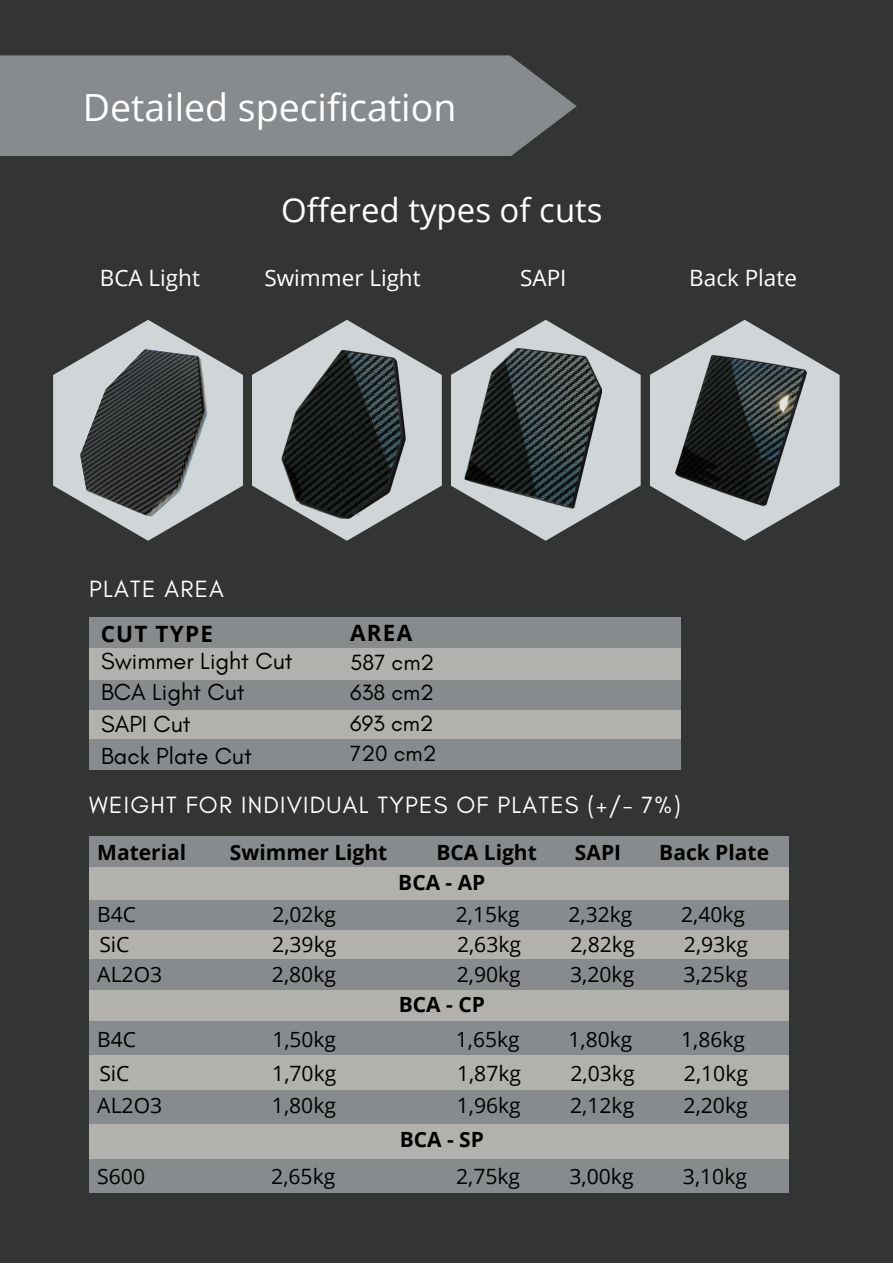
<style>
.page{position:relative;width:893px;height:1264px;background:#fff}
.page>*{position:absolute;margin:0;border:0;box-sizing:border-box;transform-origin:0 0}
.t1{font:37.5px "Open Sans";color:#fff}
.t2{font:33px "Open Sans";color:#fff}
.t3{font:24px "Glacial Indifference";letter-spacing:.05em;color:#fff}
.t4{font:23.7px/31.7px "Glacial Indifference";color:#000}
.t5{font:22.5px "Open Sans";color:#fff}
.t6{font:22.5px/30.3px "Glacial Indifference";color:#000}
.t7{font:700 22.5px "Open Sans";letter-spacing:.05em;color:#000}
.t8{font:21.15px "Open Sans";color:#000}
.t9{font:700 21px "Open Sans";color:#000}
.t10{font:21px "Open Sans";color:#000}
</style>
<div class="page">
<div style="left:0;top:0;width:892px;height:1262px;background:#333434"></div>
<div style="left:0;top:55px;width:576px;height:101px;background:#888b8d"></div>
<div style="left:89px;top:867px;width:699px;height:32px;background:#b3b1ae"></div>
<div style="left:89px;top:836px;width:699px;height:31px;background:#888b8d"></div>
<div style="left:89px;top:899px;width:699px;height:30px;background:#888b8d"></div>
<div style="left:89px;top:929px;width:699px;height:31px;background:#b3b1ae"></div>
<div style="left:89px;top:988px;width:699px;height:32px;background:#b3b1ae"></div>
<div style="left:89px;top:1054px;width:699px;height:36px;background:#b3b1ae"></div>
<div style="left:89px;top:959px;width:699px;height:30px;background:#888b8d"></div>
<div style="left:89px;top:1020px;width:699px;height:34px;background:#888b8d"></div>
<svg style="left:53px;top:320px;width:190px;height:220px"></svg>
<svg style="left:252px;top:320px;width:190px;height:220px"></svg>
<svg style="left:451px;top:320px;width:189px;height:220px"></svg>
<svg style="left:650px;top:320px;width:189px;height:220px"></svg>
<img style="left:78px;top:343px;width:135px;height:175px">
<img style="left:282px;top:350px;width:123px;height:168px">
<img style="left:463px;top:349px;width:139px;height:163px">
<img style="left:674px;top:355px;width:132px;height:157px">
<div style="left:89px;top:648px;width:591px;height:32px;background:#b3b1ae"></div>
<div style="left:89px;top:617px;width:591px;height:31px;background:#888b8d"></div>
<div style="left:89px;top:680px;width:591px;height:30px;background:#888b8d"></div>
<div style="left:89px;top:710px;width:591px;height:30px;background:#b3b1ae"></div>
<div style="left:89px;top:739px;width:591px;height:30px;background:#888b8d"></div>
<div style="left:89px;top:1090px;width:699px;height:33px;background:#888b8d"></div>
<div style="left:89px;top:1124px;width:699px;height:35px;background:#b3b1ae"></div>
<div style="left:89px;top:1159px;width:699px;height:34px;background:#888b8d"></div>
<h1 class="t1" style="left:83px;top:81px;width:375px">Detailed specification</h1>
<h2 class="t2" style="left:281px;top:186px;width:323px">Offered types of cuts</h2>
<p class="t5" style="left:100px;top:262px;width:102px">BCA Light</p>
<p class="t5" style="left:264px;top:262px;width:158px">Swimmer Light</p>
<p class="t5" style="left:520px;top:262px;width:48px">SAPI</p>
<p class="t5" style="left:689px;top:262px;width:109px">Back Plate</p>
<p class="t3" style="left:89px;top:574px;width:136px">PLATE AREA</p>
<p class="t7" style="left:101px;top:618px;width:114px">CUT TYPE</p>
<p class="t4" style="left:101px;top:644px;width:193px">Swimmer Light Cut<br>BCA Light Cut<br>SAPI Cut<br>Back Plate Cut</p>
<p class="t7" style="left:350px;top:617px;width:63px">AREA</p>
<p class="t6" style="left:350px;top:647px;width:88px">587 cm2<br>638 cm2<br>693 cm2<br>720 cm2</p>
<p class="t3" style="left:89px;top:789px;width:593px">WEIGHT FOR INDIVIDUAL TYPES OF PLATES (+/- 7%)</p>
<p class="t9" style="left:97px;top:837px;width:90px">Material</p>
<p class="t9" style="left:230px;top:837px;width:159px">Swimmer Light</p>
<p class="t9" style="left:436px;top:837px;width:102px">BCA Light</p>
<p class="t9" style="left:575px;top:837px;width:48px">SAPI</p>
<p class="t9" style="left:659px;top:837px;width:111px">Back Plate</p>
<p class="t9" style="left:398px;top:867px;width:89px">BCA - AP</p>
<p class="t10" style="left:97px;top:899px;width:40px">B4C</p>
<p class="t10" style="left:272px;top:899px;width:65px">2,02kg</p>
<p class="t10" style="left:456px;top:899px;width:65px">2,15kg</p>
<p class="t10" style="left:568px;top:899px;width:65px">2,32kg</p>
<p class="t10" style="left:681px;top:899px;width:65px">2,40kg</p>
<p class="t8" style="left:99px;top:929px;width:32px">SiC</p>
<p class="t8" style="left:272px;top:929px;width:66px">2,39kg</p>
<p class="t8" style="left:457px;top:929px;width:66px">2,63kg</p>
<p class="t8" style="left:570px;top:929px;width:66px">2,82kg</p>
<p class="t8" style="left:684px;top:929px;width:66px">2,93kg</p>
<p class="t8" style="left:97px;top:959px;width:66px">AL2O3</p>
<p class="t8" style="left:272px;top:959px;width:66px">2,80kg</p>
<p class="t8" style="left:456px;top:959px;width:66px">2,90kg</p>
<p class="t8" style="left:570px;top:959px;width:66px">3,20kg</p>
<p class="t8" style="left:683px;top:959px;width:66px">3,25kg</p>
<p class="t9" style="left:399px;top:989px;width:88px">BCA - CP</p>
<p class="t10" style="left:97px;top:1024px;width:40px">B4C</p>
<p class="t10" style="left:272px;top:1024px;width:65px">1,50kg</p>
<p class="t10" style="left:456px;top:1024px;width:65px">1,65kg</p>
<p class="t10" style="left:568px;top:1024px;width:65px">1,80kg</p>
<p class="t10" style="left:681px;top:1024px;width:65px">1,86kg</p>
<p class="t8" style="left:99px;top:1058px;width:32px">SiC</p>
<p class="t8" style="left:272px;top:1058px;width:66px">1,70kg</p>
<p class="t8" style="left:457px;top:1058px;width:66px">1,87kg</p>
<p class="t8" style="left:570px;top:1058px;width:66px">2,03kg</p>
<p class="t8" style="left:684px;top:1058px;width:66px">2,10kg</p>
<p class="t8" style="left:97px;top:1090px;width:66px">AL2O3</p>
<p class="t8" style="left:272px;top:1090px;width:66px">1,80kg</p>
<p class="t8" style="left:456px;top:1090px;width:66px">1,96kg</p>
<p class="t8" style="left:570px;top:1090px;width:66px">2,12kg</p>
<p class="t8" style="left:683px;top:1090px;width:66px">2,20kg</p>
<p class="t9" style="left:399px;top:1124px;width:86px">BCA - SP</p>
<p class="t8" style="left:97px;top:1161px;width:49px">S600</p>
<p class="t8" style="left:271px;top:1161px;width:66px">2,65kg</p>
<p class="t8" style="left:456px;top:1161px;width:66px">2,75kg</p>
<p class="t8" style="left:569px;top:1161px;width:66px">3,00kg</p>
<p class="t8" style="left:683px;top:1161px;width:66px">3,10kg</p>
</div>
